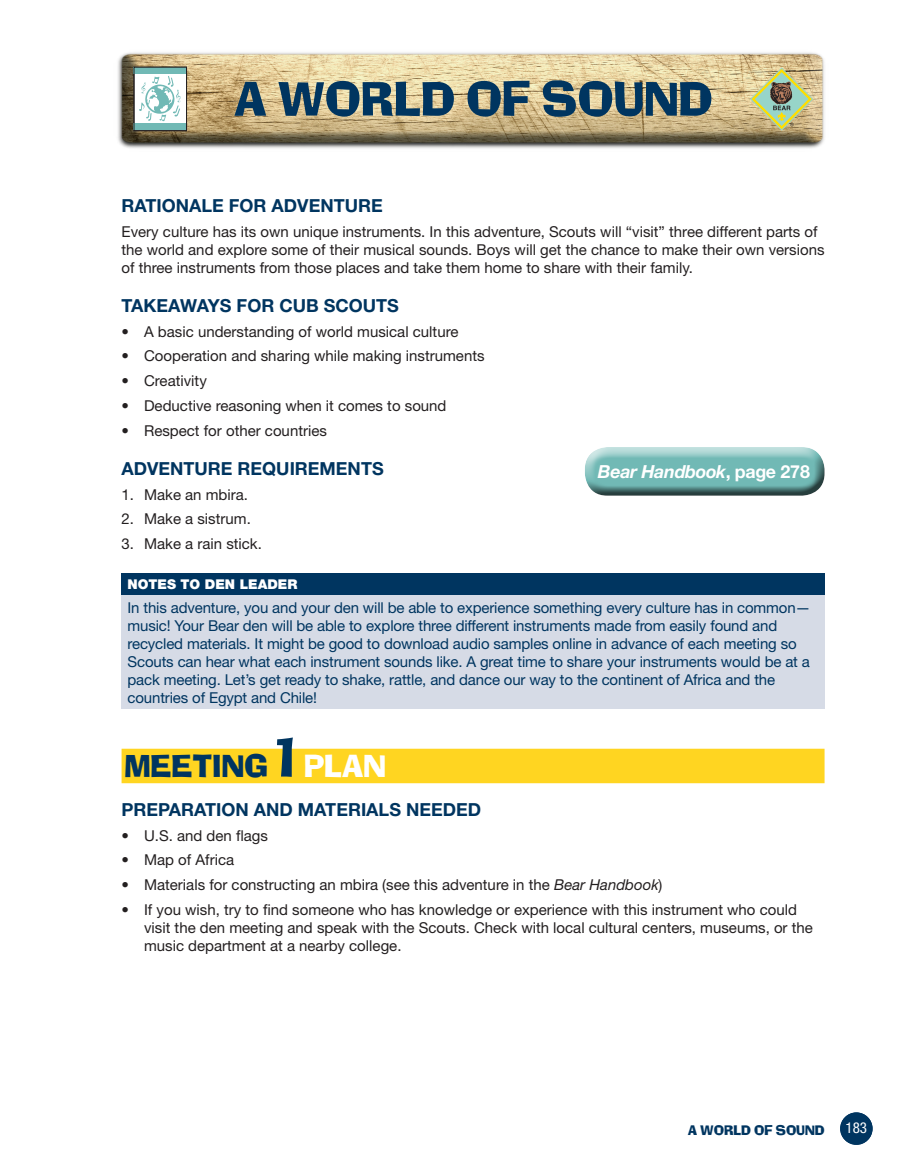
<style>
.page{position:relative;width:905px;height:1175px;background:#fff}
.page>*{position:absolute;margin:0;border:0;box-sizing:border-box;transform-origin:0 0}
.t1{font:52.5px "Ad Lib ICG";color:#003560}
.t2{font:34.5px "Ad Lib ICG";color:#003560}
.t3{font:700 18px "Helvetica Neue";color:#003560}
.t4{font:italic 700 18px "Helvetica Neue";letter-spacing:-.02em;color:#fff}
.t5{font:15px/18px "Helvetica Neue";color:#231f20}
.t6{font:15px/18px "Helvetica Neue";letter-spacing:-.01em;color:#003560}
.t7{font:15px "Ad Lib ICG";color:#003560}
.t8{font:condensed 15px "Helvetica Neue";color:#fff}
.t9{font:900 13.5px "Helvetica Neue";color:#fff}
.s1{font-size:60px}
.s2{color:#fff}
.s3{font-style:italic}
.s4{font-style:normal}
</style>
<div class="page">
<img style="left:118px;top:52px;width:707px;height:97px">
<svg style="left:750px;top:68px;width:63px;height:62px;background:#b6b783"></svg>
<div style="left:840px;top:1112px;width:32px;height:32px;background:#003560;border-radius:50%"></div>
<div style="left:134px;top:67px;width:52px;height:64px;background:#fff"></div>
<div style="left:134px;top:67px;width:52px;height:7px;background:#71b9b5"></div>
<div style="left:134px;top:123px;width:52px;height:7px;background:#71b9b5"></div>
<svg style="left:139px;top:76px;width:42px;height:45px"></svg>
<div style="left:133px;top:67px;width:54px;height:64px;border:1px solid #231f20"></div>
<div style="left:122px;top:748px;width:702px;height:35px;background:#ffd521"></div>
<div style="left:122px;top:573px;width:702px;height:22px;background:#003560"></div>
<div style="left:122px;top:595px;width:702px;height:114px;background:#d6dbe6"></div>
<div style="left:574px;top:436px;width:255px;height:55px;background:#fff;opacity:.75"></div>
<div style="left:579px;top:450px;width:256px;height:48px;background:#231f20;opacity:.75"></div>
<h1 class="t1" style="left:234px;top:68px;width:343px">AWORLDOF SOUND</h1>
<p class="t3" style="left:122px;top:195px;width:262px">RATIONALE FOR ADVENTURE</p>
<p class="t5" style="left:122px;top:222px;width:704px">Every culture has its own unique instruments. In this adventure, Scouts will “visit” three different parts of the world and explore some of their musical sounds. Boys will get the chance to make their own versions of three instruments from those places and take them home to share with their family.</p>
<p class="t3" style="left:122px;top:294px;width:279px">TAKEAWAYS FOR CUB SCOUTS</p>
<p class="t5" style="left:122px;top:322px;width:338px">• A basic understanding of world musical culture</p>
<p class="t5" style="left:122px;top:347px;width:364px">• Cooperation and sharing while making instruments</p>
<p class="t5" style="left:122px;top:372px;width:87px">• Creativity</p>
<p class="t5" style="left:122px;top:396px;width:326px">• Deductive reasoning when it comes to sound</p>
<p class="t5" style="left:122px;top:421px;width:207px">• Respect for other countries</p>
<p class="t3" style="left:122px;top:457px;width:263px">ADVENTURE REQUIREMENTS</p>
<p class="t5" style="left:122px;top:485px;width:128px">1. Make an mbira.</p>
<p class="t5" style="left:122px;top:510px;width:131px">2. Make a sistrum.</p>
<p class="t5" style="left:122px;top:534px;width:142px">3. Make a rain stick.</p>
<p class="t9" style="left:128px;top:576px;width:171px">NOTES TO DEN LEADER</p>
<p class="t6" style="left:128px;top:598px;width:684px">In this adventure, you and your den will be able to experience something every culture has in common— music! Your Bear den will be able to explore three different instruments made from easily found and recycled materials. It might be good to download audio samples online in advance of each meeting so Scouts can hear what each instrument sounds like. A great time to share your instruments would be at a pack meeting. Let’s get ready to shake, rattle, and dance our way to the continent of Africa and the countries of Egypt and Chile!</p>
<h2 class="t2" style="left:124px;top:745px;width:263px">MEETING <span class="s1">1</span> <span class="s2">PLAN</span></h2>
<p class="t3" style="left:122px;top:798px;width:361px">PREPARATION AND MATERIALS NEEDED</p>
<p class="t5" style="left:122px;top:826px;width:148px">• U.S. and den flags</p>
<p class="t5" style="left:122px;top:850px;width:114px">• Map of Africa</p>
<p class="t5" style="left:122px;top:875px;width:542px">• Materials for constructing an mbira (see this adventure in the <span class="s3">Bear Handbook</span>)</p>
<p class="t5" style="left:144px;top:900px;width:670px;text-indent:-22px">• If you wish, try to find someone who has knowledge or experience with this instrument who could visit the den meeting and speak with the Scouts. Check with local cultural centers, museums, or the music department at a nearby college.</p>
<p class="t4" style="left:598px;top:461px;width:214px">Bear Handbook<span class="s4">, page 278</span></p>
<p class="t7" style="left:687px;top:1120px;width:99px">AWORLDOF SOUND</p>
<p class="t8" style="left:845px;top:1119px;width:23px">183</p>
</div>
